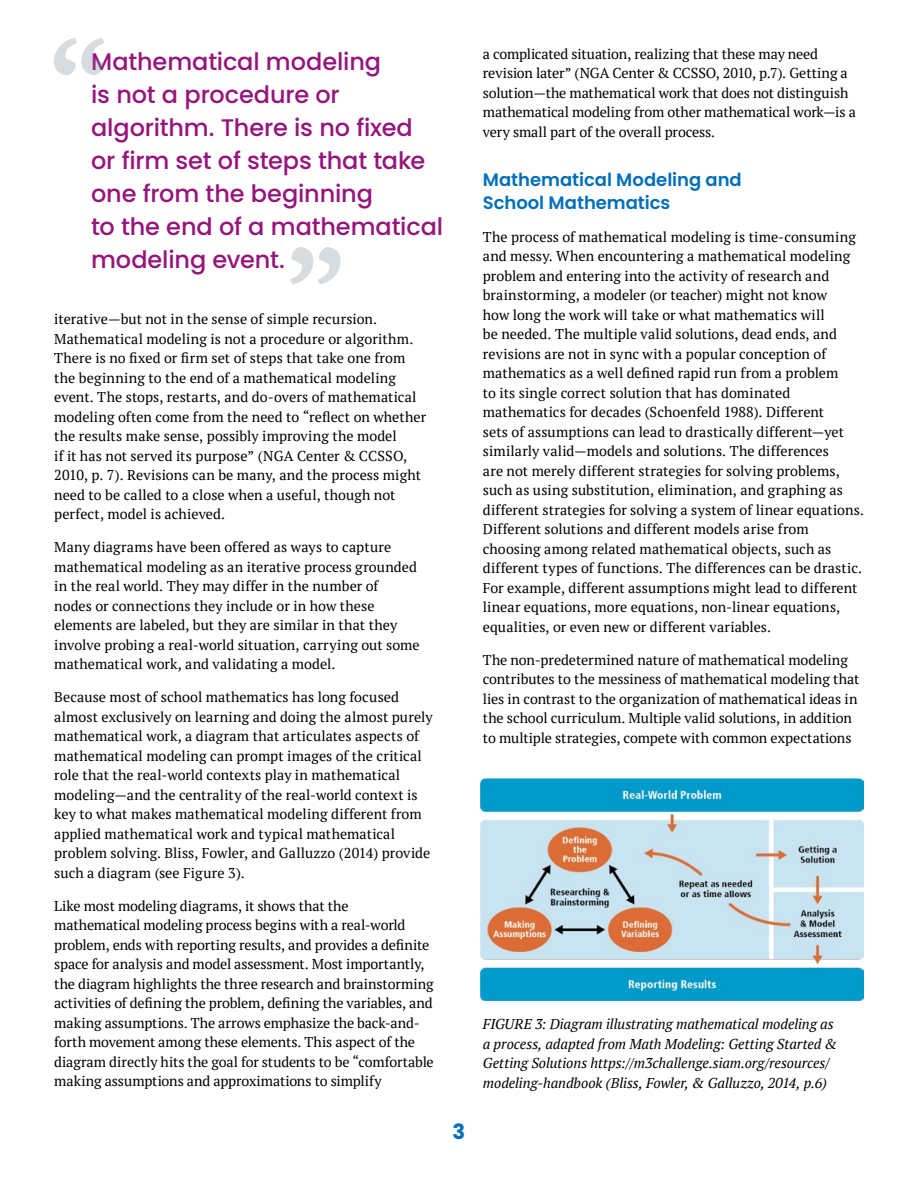
<style>
.page{position:relative;width:918px;height:1188px;background:#fff}
.page>*{position:absolute;margin:0;border:0;box-sizing:border-box;transform-origin:0 0}
.t1{font:500 24px/33px "Poppins";letter-spacing:-.005em;color:#96157c}
.t2{font:700 21px "Poppins";color:#006fba}
.t3{font:600 18px/22.5px "Poppins";color:#006fba}
.t4{font:14.25px/19.5px "PT Serif";color:#000}
.t5{font:italic 14.25px/19.5px "PT Serif";letter-spacing:-.005em;color:#000}
</style>
<div class="page">
<svg style="left:54px;top:38px;width:51px;height:37px"></svg>
<svg style="left:290px;top:247px;width:51px;height:37px"></svg>
<img style="left:481px;top:778px;width:382px;height:222px">
<h1 class="t1" style="left:91px;top:45px;width:353px">Mathematical modeling<br>is not a procedure or algorithm. There is no fixed or firm set of steps that take one from the beginning<br>to the end of a mathematical modeling event.</h1>
<p class="t4" style="left:54px;top:310px;width:374px">iterative—but not in the sense of simple recursion.<br>Mathematical modeling is not a procedure or algorithm.<br>There is no fixed or firm set of steps that take one from the beginning to the end of a mathematical modeling event. The stops, restarts, and do-overs of mathematical modeling often come from the need to “reflect on whether the results make sense, possibly improving the model<br>if it has not served its purpose” (NGA Center &amp; CCSSO, 2010, p. 7). Revisions can be many, and the process might need to be called to a close when a useful, though not perfect, model is achieved.</p>
<p class="t4" style="left:54px;top:537px;width:367px">Many diagrams have been offered as ways to capture mathematical modeling as an iterative process grounded in the real world. They may differ in the number of<br>nodes or connections they include or in how these elements are labeled, but they are similar in that they involve probing a real-world situation, carrying out some mathematical work, and validating a model.</p>
<p class="t4" style="left:54px;top:687px;width:380px">Because most of school mathematics has long focused almost exclusively on learning and doing the almost purely mathematical work, a diagram that articulates aspects of mathematical modeling can prompt images of the critical role that the real-world contexts play in mathematical modeling—and the centrality of the real-world context is key to what makes mathematical modeling different from applied mathematical work and typical mathematical problem solving. Bliss, Fowler, and Galluzzo (2014) provide such a diagram (see Figure 3).</p>
<p class="t4" style="left:54px;top:896px;width:381px">Like most modeling diagrams, it shows that the mathematical modeling process begins with a real-world problem, ends with reporting results, and provides a definite space for analysis and model assessment. Most importantly, the diagram highlights the three research and brainstorming activities of defining the problem, defining the variables, and making assumptions. The arrows emphasize the back-and&shy;forth movement among these elements. This aspect of the diagram directly hits the goal for students to be “comfortable making assumptions and approximations to simplify</p>
<h2 class="t2" style="left:453px;top:1120px;width:14px">3</h2>
<p class="t4" style="left:483px;top:44px;width:375px">a complicated situation, realizing that these may need revision later” (NGA Center &amp; CCSSO, 2010, p.7). Getting a solution—the mathematical work that does not distinguish mathematical modeling from other mathematical work—is a very small part of the overall process.</p>
<p class="t3" style="left:483px;top:169px;width:260px">Mathematical Modeling and<br>School Mathematics</p>
<p class="t4" style="left:483px;top:227px;width:383px">The process of mathematical modeling is time-consuming and messy. When encountering a mathematical modeling problem and entering into the activity of research and brainstorming, a modeler (or teacher) might not know<br>how long the work will take or what mathematics will<br>be needed. The multiple valid solutions, dead ends, and revisions are not in sync with a popular conception of mathematics as a well defined rapid run from a problem<br>to its single correct solution that has dominated mathematics for decades (Schoenfeld 1988). Different<br>sets of assumptions can lead to drastically different—yet similarly valid—models and solutions. The differences<br>are not merely different strategies for solving problems, such as using substitution, elimination, and graphing as different strategies for solving a system of linear equations.<br>Different solutions and different models arise from choosing among related mathematical objects, such as different types of functions. The differences can be drastic.<br>For example, different assumptions might lead to different linear equations, more equations, non-linear equations, equalities, or even new or different variables.</p>
<p class="t4" style="left:483px;top:650px;width:378px">The non-predetermined nature of mathematical modeling contributes to the messiness of mathematical modeling that lies in contrast to the organization of mathematical ideas in the school curriculum. Multiple valid solutions, in addition to multiple strategies, compete with common expectations</p>
<p class="t5" style="left:483px;top:1015px;width:356px">FIGURE 3: Diagram illustrating mathematical modeling as a process, adapted from Math Modeling: Getting Started &amp; Getting Solutions https://m3challenge.siam.org/resources/ modeling-handbook (Bliss, Fowler, &amp; Galluzzo, 2014, p.6)</p>
</div>
